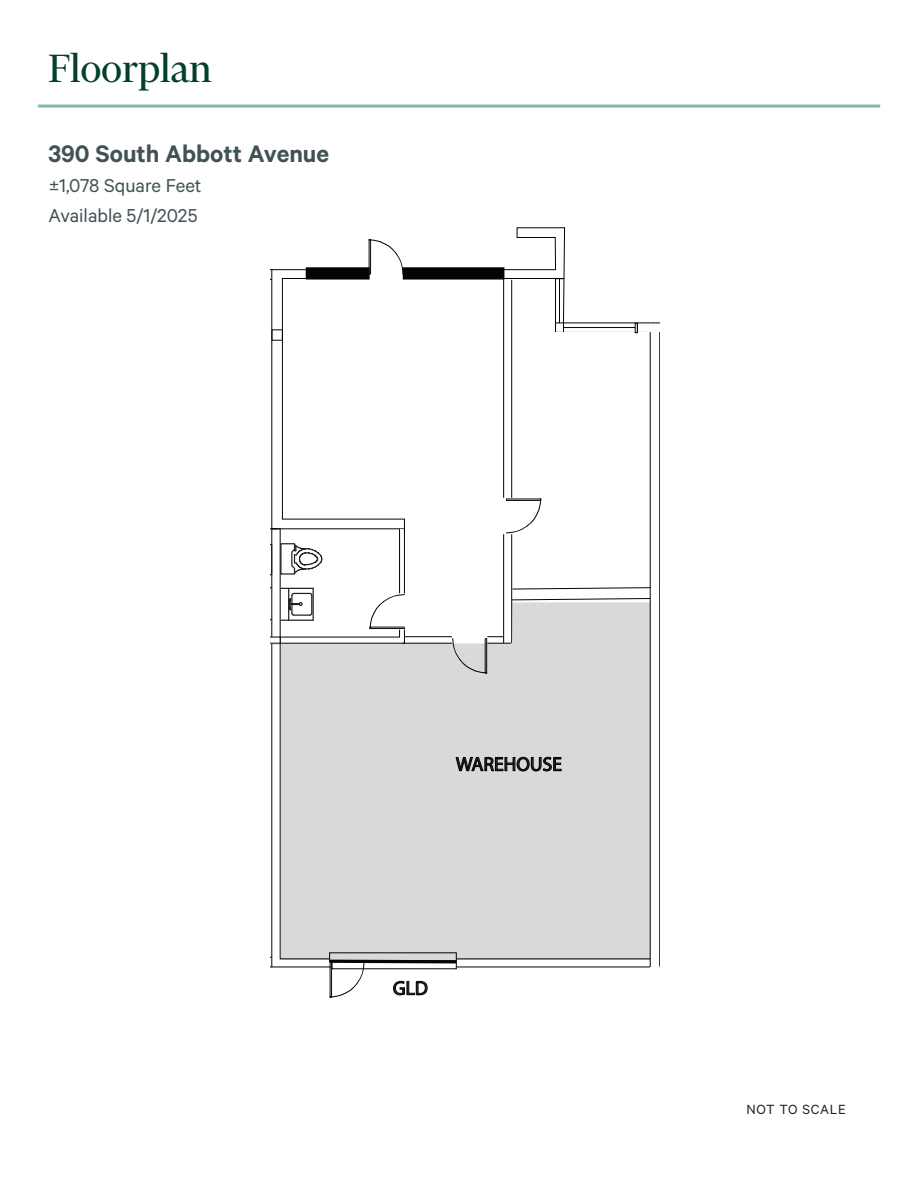
<style>
.page{position:relative;width:918px;height:1188px;background:#fff}
.page>*{position:absolute;margin:0;border:0;box-sizing:border-box;transform-origin:0 0}
.t1{font:45px "Financier Display";color:#023f2c}
.Body_Copy{font:600 27px "Calibre";color:#415255}
.Body_Copy-2{font:21px "Calibre";color:#415255}
.t2{font:19.65px "Myriad Pro";color:#231f20}
.t3{font:15px "Calibre";letter-spacing:.05em;color:#231f20}
</style>
<div class="page">
<hr style="left:38px;top:105px;width:842px;height:3px;background:#80bbad">
<svg style="left:271px;top:227px;width:379px;height:105px"></svg>
<svg style="left:271px;top:332px;width:379px;height:636px"></svg>
<div style="left:307px;top:268px;width:197px;height:11px;background:#040503"></div>
<div style="left:306px;top:267px;width:198px;height:13px;border:2px solid #040503"></div>
<div style="left:396px;top:594px;width:12px;height:35px;background:#fff"></div>
<div style="left:370px;top:268px;width:32px;height:12px;background:#fff"></div>
<svg style="left:369px;top:239px;width:35px;height:36px"></svg>
<div style="left:555px;top:322px;width:9px;height:11px;border:1px solid #040503"></div>
<hr style="left:559px;top:278px;width:1px;height:45px;background:#040503">
<div style="left:272px;top:329px;width:11px;height:12px;border:1px solid #040503"></div>
<svg style="left:326px;top:960px;width:134px;height:38px"></svg>
<hr style="left:503px;top:279px;width:1px;height:364px;background:#040503">
<svg style="left:270px;top:519px;width:135px;height:125px"></svg>
<div style="left:512px;top:333px;width:148px;height:385px;background:#fff"></div>
<hr style="left:511px;top:280px;width:1px;height:363px;background:#040503">
<div style="left:503px;top:499px;width:12px;height:34px;background:#fff"></div>
<svg style="left:506px;top:498px;width:35px;height:36px"></svg>
<hr style="left:650px;top:332px;width:1px;height:635px;background:#040503">
<hr style="left:659px;top:333px;width:1px;height:633px;background:#040503">
<svg style="left:511px;top:598px;width:140px;height:3px"></svg>
<svg style="left:512px;top:587px;width:139px;height:3px"></svg>
<hr style="left:563px;top:327px;width:72px;height:1px;background:#040503">
<svg style="left:635px;top:323px;width:3px;height:10px"></svg>
<svg style="left:281px;top:602px;width:369px;height:358px;background:#d7d8d7"></svg>
<p class="t1" style="left:48px;top:45px;width:165px">Floorplan</p>
<p class="Body_Copy" style="left:48px;top:138px;width:282px">390 South Abbott Avenue</p>
<p class="Body_Copy-2" style="left:48px;top:173px;width:155px">±1,078 Square Feet</p>
<p class="Body_Copy-2" style="left:48px;top:203px;width:151px">Available 5/1/2025</p>
<p class="t2" style="left:456px;top:752px;width:107px">WAREHOUSE</p>
<p class="t2" style="left:393px;top:976px;width:36px">GLD</p>
<p class="t3" style="left:746px;top:1100px;width:101px">NOT TO SCALE</p>
</div>
